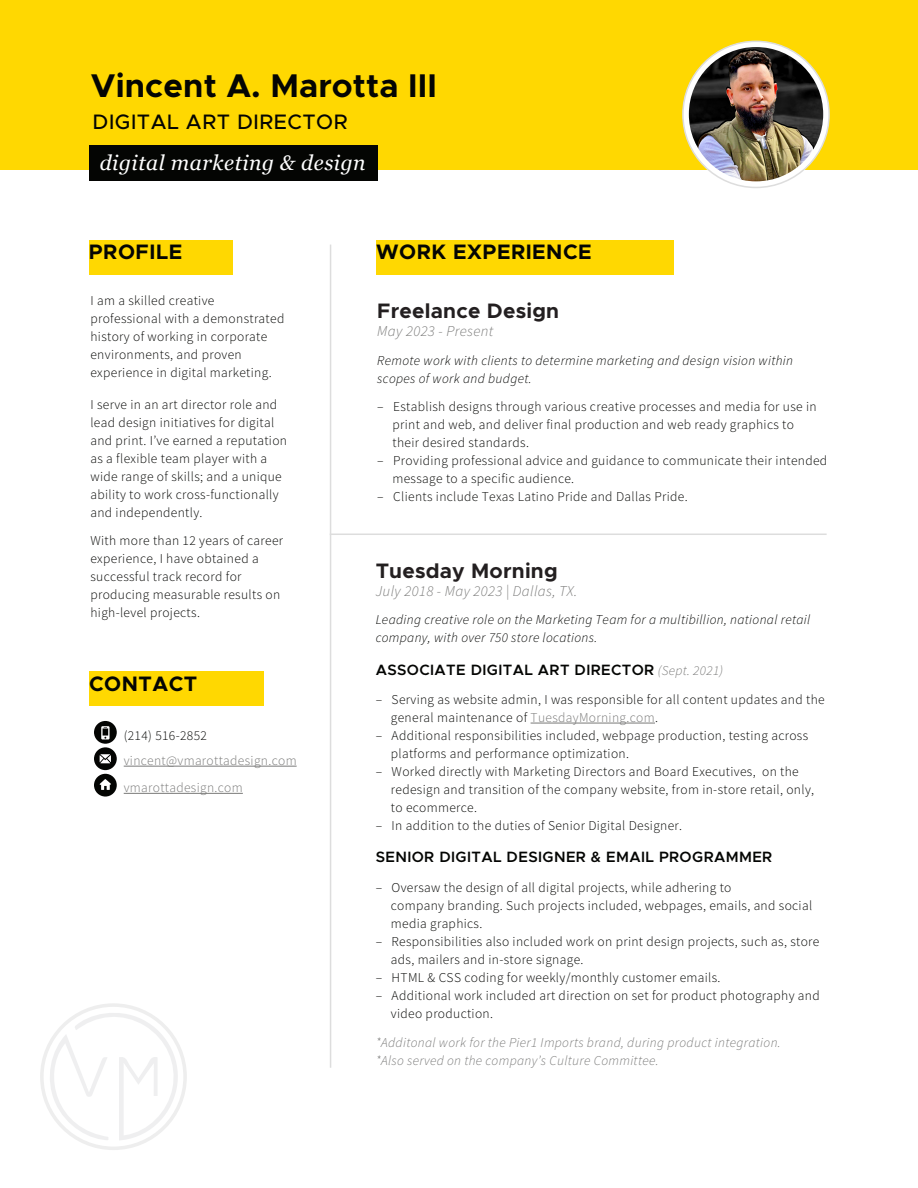
<style>
.page{position:relative;width:918px;height:1188px;background:#fff}
.page>*{position:absolute;margin:0;border:0;box-sizing:border-box;transform-origin:0 0}
.t1{font:700 33px "Metropolis";letter-spacing:.005em;color:#040503}
.t2{font:700 21px "Metropolis";letter-spacing:.01em;color:#231f20}
.t3{font:700 21px "Metropolis";letter-spacing:.025em;color:#040503}
.t4{font:italic 21px "Georgia";letter-spacing:.025em;color:#fff}
.t5{font:500 21px "Metropolis";letter-spacing:.025em;color:#040503}
.t6{font:600 15px "Metropolis";letter-spacing:.025em;color:#040503}
.t7{font:italic 300 15px "Source Sans Pro";letter-spacing:.025em;color:#797978}
.t8{font:300 13.5px/18px "Source Sans Pro";letter-spacing:.025em;color:#040503}
.t9{font:italic 300 13.5px/18px "Source Sans Pro";letter-spacing:.025em;color:#040503}
.t10{font:italic 300 13.5px/18px "Source Sans Pro";letter-spacing:.025em;color:#797978}
.t11{font:300 13.5px/27.2px "Source Sans Pro";letter-spacing:.025em;color:#797978}
.s1{font-family:"Source Sans Pro";font-weight:300;font-style:italic;font-size:13.5px;color:#797978}
.s2{color:#797978}
</style>
<div class="page">
<div style="left:0;top:0;width:918px;height:170px;background:#ffd801"></div>
<div style="left:89px;top:240px;width:143px;height:35px;background:#ffd801"></div>
<div style="left:89px;top:671px;width:175px;height:35px;background:#ffd801"></div>
<div style="left:376px;top:240px;width:298px;height:35px;background:#ffd801"></div>
<hr style="left:531px;top:723px;width:124px;height:1px;background:#797978">
<hr style="left:330px;top:245px;width:1px;height:823px;background:#ddd">
<hr style="left:330px;top:534px;width:497px;height:1px;background:#ddd">
<div style="left:94px;top:721px;width:23px;height:23px;background:#040503;border-radius:50%"></div>
<svg style="left:101px;top:726px;width:9px;height:13px"></svg>
<div style="left:94px;top:747px;width:23px;height:23px;background:#040503;border-radius:50%"></div>
<svg style="left:100px;top:754px;width:11px;height:9px"></svg>
<div style="left:94px;top:774px;width:23px;height:23px;background:#040503;border-radius:50%"></div>
<svg style="left:100px;top:779px;width:11px;height:11px"></svg>
<hr style="left:124px;top:766px;width:173px;height:1px;background:#797978">
<hr style="left:124px;top:793px;width:119px;height:1px;background:#797978">
<svg style="left:683px;top:41px;width:146px;height:146px;fill:#fff"></svg>
<img style="left:689px;top:47px;width:134px;height:134px;border-radius:67px">
<svg style="left:43px;top:1003px;width:144px;height:142px"></svg>
<div style="left:89px;top:146px;width:288px;height:35px;background:#040503"></div>
<h1 class="t1" style="left:91px;top:65px;width:348px">Vincent A. Marotta III</h1>
<h2 class="t5" style="left:93px;top:109px;width:257px">DIGITAL ART DIRECTOR</h2>
<h2 class="t4" style="left:100px;top:148px;width:267px">digital marketing &amp; design</h2>
<h2 class="t3" style="left:89px;top:239px;width:95px">PROFILE</h2>
<p class="t8" style="left:90px;top:292px;width:195px">I am a skilled creative professional with a demonstrated history of working in corporate environments, and proven experience in digital marketing.</p>
<p class="t8" style="left:90px;top:395px;width:198px">I serve in an art director role and lead design initiatives for digital and print. I’ve earned a reputation as a flexible team player with a wide range of skills; and a unique ability to work cross-functionally and independently.</p>
<p class="t8" style="left:90px;top:532px;width:194px">With more than 12 years of career experience, I have obtained a successful track record for producing measurable results on high-level projects.</p>
<h2 class="t3" style="left:89px;top:670px;width:110px">CONTACT</h2>
<p class="t8" style="left:124px;top:727px;width:85px">(214) 516-2852</p>
<p class="t11" style="left:124px;top:747px;width:174px">vincent@vmarottadesign.com vmarottadesign.com</p>
<h2 class="t3" style="left:376px;top:239px;width:217px">WORK EXPERIENCE</h2>
<h2 class="t2" style="left:377px;top:298px;width:183px">Freelance Design</h2>
<p class="t7" style="left:377px;top:322px;width:118px">May 2023 - Present</p>
<p class="t9" style="left:377px;top:351px;width:417px">Remote work with clients to determine marketing and design vision within scopes of work and budget.</p>
<p class="t8" style="left:392px;top:398px;width:426px;text-indent:-15px">– Establish designs through various creative processes and media for use in print and web, and deliver final production and web ready graphics to their desired standards.</p>
<p class="t8" style="left:392px;top:452px;width:436px;text-indent:-15px">– Providing professional advice and guidance to communicate their intended message to a specific audience.</p>
<p class="t8" style="left:377px;top:488px;width:312px">– Clients include Texas Latino Pride and Dallas Pride.</p>
<h2 class="t2" style="left:376px;top:557px;width:183px">Tuesday Morning</h2>
<p class="t7" style="left:376px;top:581px;width:203px">July 2018 - May 2023 | Dallas, TX.</p>
<p class="t9" style="left:376px;top:611px;width:436px">Leading creative role on the Marketing Team for a multibillion, national retail company, with over 750 store locations.</p>
<p class="t6" style="left:376px;top:661px;width:349px">ASSOCIATE DIGITAL ART DIRECTOR <span class="s1">(Sept. 2021)</span></p>
<p class="t8" style="left:391px;top:690px;width:435px;text-indent:-15px">– Serving as website admin, I was responsible for all content updates and the general maintenance of <span class="s2">TuesdayMorning.com</span>.</p>
<p class="t8" style="left:391px;top:726px;width:419px;text-indent:-15px">– Additional responsibilities included, webpage production, testing across platforms and performance optimization.</p>
<p class="t8" style="left:391px;top:762px;width:425px;text-indent:-15px">– Worked directly with Marketing Directors and Board Executives, on the redesign and transition of the company website, from in-store retail, only, to ecommerce.</p>
<p class="t8" style="left:376px;top:816px;width:308px">– In addition to the duties of Senior Digital Designer.</p>
<p class="t6" style="left:376px;top:848px;width:398px">SENIOR DIGITAL DESIGNER &amp; EMAIL PROGRAMMER</p>
<p class="t8" style="left:391px;top:879px;width:423px;text-indent:-15px">– Oversaw the design of all digital projects, while adhering to<br>company branding. Such projects included, webpages, emails, and social media graphics.</p>
<p class="t8" style="left:391px;top:933px;width:430px;text-indent:-15px">– Responsibilities also included work on print design projects, such as, store ads, mailers and in-store signage.</p>
<p class="t8" style="left:376px;top:969px;width:346px">– HTML &amp; CSS coding for weekly/monthly customer emails.</p>
<p class="t8" style="left:391px;top:987px;width:430px;text-indent:-15px">– Additional work included art direction on set for product photography and video production.</p>
<p class="t10" style="left:376px;top:1033px;width:407px">*Additonal work for the Pier1 Imports brand, during product integration. *Also served on the company’s Culture Committee.</p>
</div>
